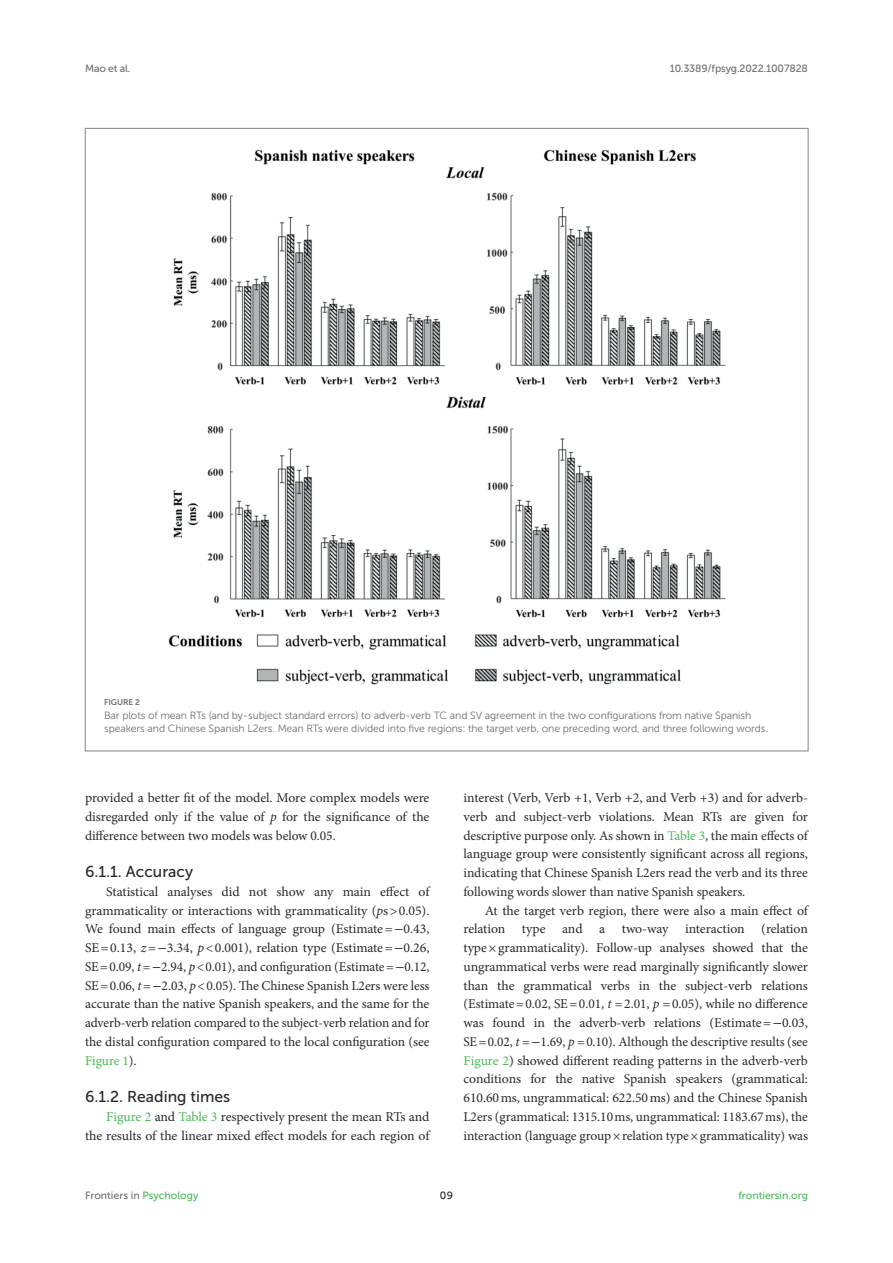
<style>
.page{position:relative;width:893px;height:1263px;background:#fff}
.page>*{position:absolute;margin:0;border:0;box-sizing:border-box;transform-origin:0 0}
.HEAD_3{font:15.75px "Museo Sans 500";color:#292929}
.TEXT_FLUSH{font:13.5px/18.8px "Minion Pro";letter-spacing:-.005em;color:#292929;text-align:justify}
.TEXT{font:13.5px/18.8px "Minion Pro";letter-spacing:-.005em;color:#292929;text-align:justify}
.FIG_LEG{font:10.5px/13.5px "Museo Sans 300";letter-spacing:-.01em;color:#6f6f70}
.t1{font:10.5px "Museo Sans 500";letter-spacing:-.015em;color:#6f6f70}
.t2{font:10.5px "Museo Sans 500";color:#49b856}
.t3{font:10.5px "Museo Sans 500";color:#231f20}
.FIG_HD{font:8.25px "Museo Sans 700";letter-spacing:-.01em;color:#6f6f70}
.s1{font-style:italic}
.s2{font-family:"STIX General"}
.s3{color:#49b856}
</style>
<div class="page">
<img style="left:168px;top:149px;width:558px;height:536px">
<p class="t1" style="left:85px;top:63px;width:47px">Mao et al.</p>
<p class="t1" style="left:670px;top:63px;width:140px">10.3389/fpsyg.2022.1007828</p>
<p class="FIG_HD" style="left:104px;top:698px;width:37px">FIGURE 2</p>
<p class="FIG_LEG" style="left:104px;top:708px;width:665px">Bar plots of mean RTs (and by-subject standard errors) to adverb-verb TC and SV agreement in the two configurations from native Spanish speakers and Chinese Spanish L2ers. Mean RTs were divided into five regions: the target verb, one preceding word, and three following words.</p>
<p class="TEXT_FLUSH" style="left:85px;top:788px;width:346px">provided a better fit of the model. More complex models were disregarded only if the value of <span class="s1">p</span> for the significance of the difference between two models was below 0.05.</p>
<p class="HEAD_3" style="left:85px;top:863px;width:110px">6.1.1. Accuracy</p>
<p class="TEXT_FLUSH" style="left:85px;top:882px;width:346px;text-indent:21px">Statistical analyses did not show any main effect of grammaticality or interactions with grammaticality (<span class="s1">p</span>s&gt;0.05).<br>We found main effects of language group (Estimate=<span class="s2">−</span>0.43, SE=0.13, <span class="s1">z</span>=<span class="s2">−</span>3.34, <span class="s1">p</span>&lt;0.001), relation type (Estimate=<span class="s2">−</span>0.26, SE=0.09, <span class="s1">t</span>=<span class="s2">−</span>2.94, <span class="s1">p</span>&lt;0.01), and configuration (Estimate=<span class="s2">−</span>0.12, SE=0.06, <span class="s1">t</span>=<span class="s2">−</span>2.03, <span class="s1">p</span>&lt;0.05). The Chinese Spanish L2ers were less accurate than the native Spanish speakers, and the same for the adverb-verb relation compared to the subject-verb relation and for the distal configuration compared to the local configuration (see <span class="s3">Figure 1</span>).</p>
<p class="HEAD_3" style="left:85px;top:1088px;width:147px">6.1.2. Reading times</p>
<p class="TEXT_FLUSH" style="left:85px;top:1107px;width:346px;text-align:right"><span class="s3">Figure 2</span> and <span class="s3">Table 3</span> respectively present the mean RTs and<br>the results of the linear mixed effect models for each region of</p>
<p class="TEXT_FLUSH" style="left:463px;top:788px;width:346px">interest (Verb, Verb +1, Verb +2, and Verb +3) and for adverb&shy;verb and subject-verb violations. Mean RTs are given for descriptive purpose only. As shown in <span class="s3">Table 3</span>, the main effects of language group were consistently significant across all regions, indicating that Chinese Spanish L2ers read the verb and its three following words slower than native Spanish speakers.</p>
<p class="TEXT" style="left:463px;top:901px;width:346px;text-indent:21px">At the target verb region, there were also a main effect of relation type and a two-way interaction (relation type×grammaticality). Follow-up analyses showed that the ungrammatical verbs were read marginally significantly slower than the grammatical verbs in the subject-verb relations (Estimate=0.02, SE=0.01, <span class="s1">t</span> =2.01, <span class="s1">p</span> =0.05), while no difference was found in the adverb-verb relations (Estimate=<span class="s2">−</span>0.03, SE=0.02, <span class="s1">t</span> =<span class="s2">−</span>1.69, <span class="s1">p</span> =0.10). Although the descriptive results (see <span class="s3">Figure 2</span>) showed different reading patterns in the adverb-verb conditions for the native Spanish speakers (grammatical:<br>610.60ms, ungrammatical: 622.50ms) and the Chinese Spanish L2ers (grammatical: 1315.10ms, ungrammatical: 1183.67ms), the interaction (language group×relation type×grammaticality) was</p>
<p class="t1" style="left:85px;top:1190px;width:115px">Frontiers in <span class="s3">Psychology</span></p>
<p class="t3" style="left:440px;top:1190px;width:15px">09</p>
<p class="t2" style="left:738px;top:1190px;width:71px">frontiersin.org</p>
</div>
